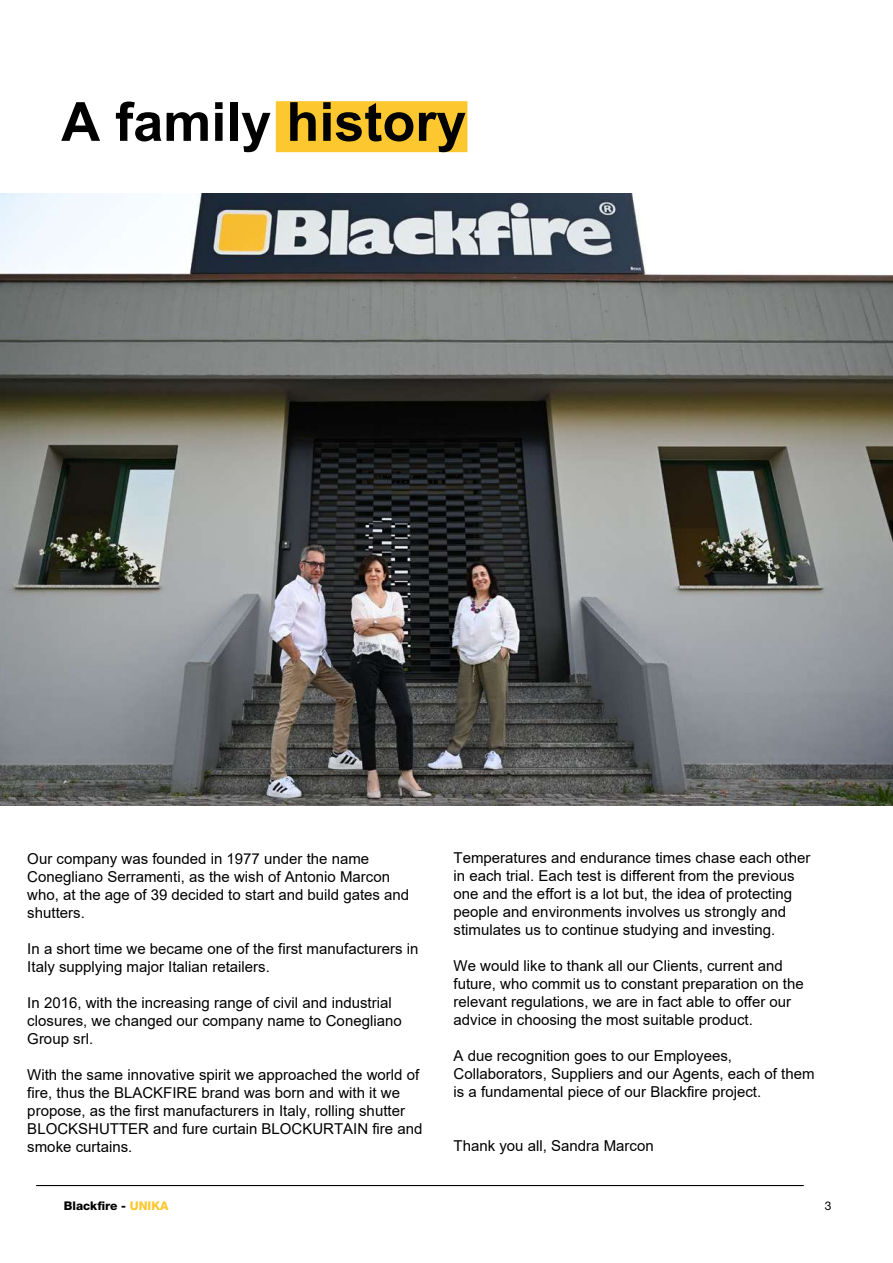
<style>
.page{position:relative;width:893px;height:1263px;background:#fff}
.page>*{position:absolute;margin:0;border:0;box-sizing:border-box;transform-origin:0 0}
.t1{font:700 54px "Arial";color:#000}
.t2{font:15px/18px "Arial";color:#000}
.t3{font:800 12px "Helvetica Neue LT Std";color:#000}
.t4{font:12px "Helvetica Neue LT Std";color:#000}
.s1{color:#fdc82f}
</style>
<div class="page">
<img style="left:0;top:193px;width:893px;height:612px">
<hr style="left:36px;top:1185px;width:768px;height:1px;background:#000">
<div style="left:276px;top:106px;width:191px;height:41px;background:#fdc82f"></div>
<h1 class="t1" style="left:61px;top:84px;width:407px">A family history</h1>
<p class="t2" style="left:27px;top:849px;width:383px">Our company was founded in 1977 under the name Conegliano Serramenti, as the wish of Antonio Marcon who, at the age of 39 decided to start and build gates and shutters.</p>
<p class="t2" style="left:27px;top:939px;width:393px">In a short time we became one of the first manufacturers in<br>Italy supplying major Italian retailers.</p>
<p class="t2" style="left:27px;top:993px;width:376px">In 2016, with the increasing range of civil and industrial closures, we changed our company name to Conegliano<br>Group srl.</p>
<p class="t2" style="left:27px;top:1065px;width:397px">With the same innovative spirit we approached the world of fire, thus the BLACKFIRE brand was born and with it we propose, as the first manufacturers in Italy, rolling shutter BLOCKSHUTTER and fure curtain BLOCKURTAIN fire and smoke curtains.</p>
<p class="t2" style="left:454px;top:849px;width:358px">Temperatures and endurance times chase each other in each trial. Each test is different from the previous one and the effort is a lot but, the idea of protecting people and environments involves us strongly and stimulates us to continue studying and investing.</p>
<p class="t2" style="left:454px;top:957px;width:352px">We would like to thank all our Clients, current and future, who commit us to constant preparation on the relevant regulations, we are in fact able to offer our advice in choosing the most suitable product.</p>
<p class="t2" style="left:454px;top:1047px;width:363px">A due recognition goes to our Employees,<br>Collaborators, Suppliers and our Agents, each of them is a fundamental piece of our Blackfire project.</p>
<p class="t2" style="left:454px;top:1137px;width:202px">Thank you all, Sandra Marcon</p>
<p class="t3" style="left:64px;top:1199px;width:106px">Blackfire - <span class="s1">UNIKA</span></p>
<p class="t4" style="left:825px;top:1199px;width:8px">3</p>
</div>
